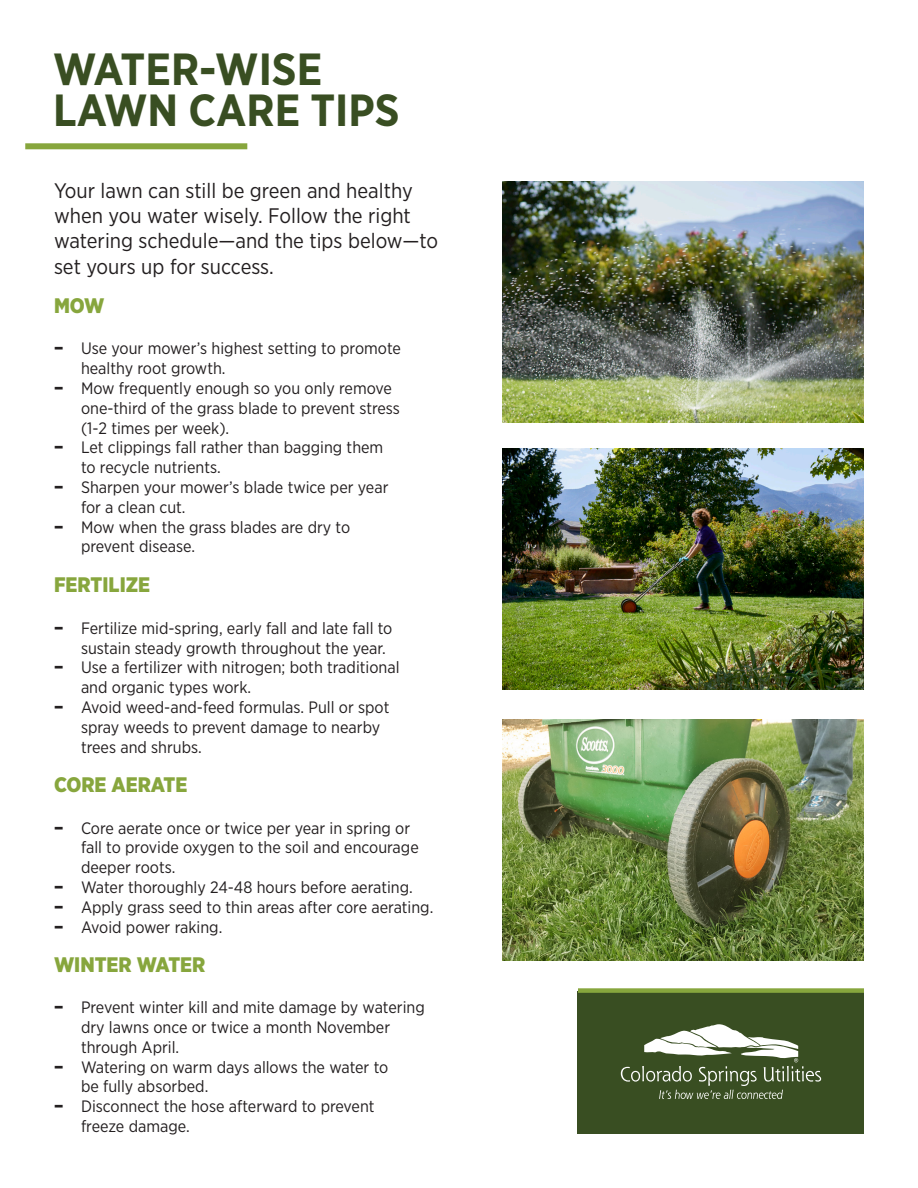
<style>
.page{position:relative;width:918px;height:1188px;background:#fff}
.page>*{position:absolute;margin:0;border:0;box-sizing:border-box;transform-origin:0 0}
.t1{font:700 45px/40.5px "Gotham Narrow";color:#394e22}
.t2{font:21px/25.2px "Gotham Narrow";color:#231f20}
.t3{font:900 21px "Gotham Narrow";color:#87a63d}
.t4{font:16.5px/19.8px "Gotham Narrow";color:#231f20}
.s1{font-weight:900}
</style>
<div class="page">
<img style="left:502px;top:719px;width:362px;height:241px">
<div style="left:25px;top:143px;width:222px;height:6px;background:#87a63d"></div>
<img style="left:502px;top:448px;width:362px;height:241px">
<img style="left:502px;top:181px;width:362px;height:241px">
<div style="left:578px;top:991px;width:286px;height:143px;background:#394e22"></div>
<div style="left:578px;top:988px;width:286px;height:5px;background:#87a63d"></div>
<svg style="left:621px;top:1024px;width:200px;height:75px"></svg>
<p class="t1" style="left:53px;top:49px;width:348px">WATER-WISE<br>LAWN CARE TIPS</p>
<p class="t2" style="left:54px;top:178px;width:386px">Your lawn can still be green and healthy when you water wisely. Follow the right watering schedule—and the tips below—to set yours up for success.</p>
<p class="t3" style="left:54px;top:292px;width:52px">MOW</p>
<p class="t4" style="left:81px;top:338px;width:321px;text-indent:-27px"><span class="s1">−</span> Use your mower’s highest setting to promote healthy root growth.</p>
<p class="t4" style="left:81px;top:378px;width:320px;text-indent:-27px"><span class="s1">−</span> Mow frequently enough so you only remove one-third of the grass blade to prevent stress (1-2 times per week).</p>
<p class="t4" style="left:81px;top:437px;width:304px;text-indent:-27px"><span class="s1">−</span> Let clippings fall rather than bagging them to recycle nutrients.</p>
<p class="t4" style="left:81px;top:477px;width:309px;text-indent:-27px"><span class="s1">−</span> Sharpen your mower’s blade twice per year for a clean cut.</p>
<p class="t4" style="left:81px;top:517px;width:271px;text-indent:-27px"><span class="s1">−</span> Mow when the grass blades are dry to prevent disease.</p>
<p class="t3" style="left:54px;top:571px;width:98px">FERTILIZE</p>
<p class="t4" style="left:81px;top:618px;width:313px;text-indent:-27px"><span class="s1">−</span> Fertilize mid-spring, early fall and late fall to sustain steady growth throughout the year.</p>
<p class="t4" style="left:81px;top:657px;width:320px;text-indent:-27px"><span class="s1">−</span> Use a fertilizer with nitrogen; both traditional and organic types work.</p>
<p class="t4" style="left:81px;top:697px;width:310px;text-indent:-27px"><span class="s1">−</span> Avoid weed-and-feed formulas. Pull or spot spray weeds to prevent damage to nearby trees and shrubs.</p>
<p class="t3" style="left:54px;top:771px;width:135px">CORE AERATE</p>
<p class="t4" style="left:81px;top:818px;width:339px;text-indent:-27px"><span class="s1">−</span> Core aerate once or twice per year in spring or fall to provide oxygen to the soil and encourage deeper roots.</p>
<p class="t4" style="left:54px;top:877px;width:360px"><span class="s1">−</span> Water thoroughly 24-48 hours before aerating.</p>
<p class="t4" style="left:54px;top:897px;width:381px"><span class="s1">−</span> Apply grass seed to thin areas after core aerating.</p>
<p class="t4" style="left:54px;top:917px;width:170px"><span class="s1">−</span> Avoid power raking.</p>
<p class="t3" style="left:54px;top:951px;width:153px">WINTER WATER</p>
<p class="t4" style="left:81px;top:997px;width:345px;text-indent:-27px"><span class="s1">−</span> Prevent winter kill and mite damage by watering dry lawns once or twice a month November through April.</p>
<p class="t4" style="left:81px;top:1057px;width:309px;text-indent:-27px"><span class="s1">−</span> Watering on warm days allows the water to be fully absorbed.</p>
<p class="t4" style="left:81px;top:1096px;width:295px;text-indent:-27px"><span class="s1">−</span> Disconnect the hose afterward to prevent freeze damage.</p>
</div>
